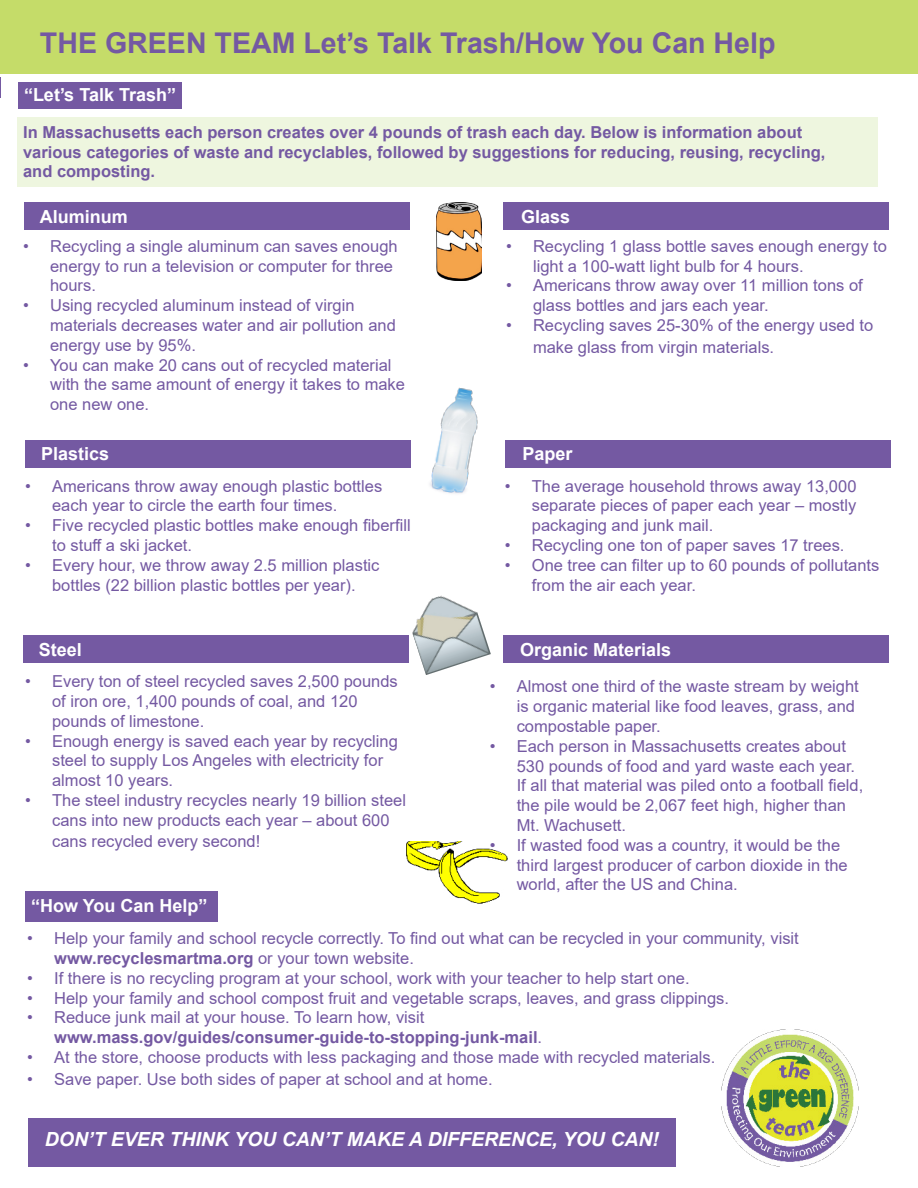
<style>
.page{position:relative;width:918px;height:1188px;background:#fff}
.page>*{position:absolute;margin:0;border:0;box-sizing:border-box;transform-origin:0 0}
.t1{font:700 28.5px "Arial";color:#7459a2}
.t2{font:italic 700 19.5px "Arial";color:#fff}
.t3{font:700 18px "Arial";color:#fff}
.t4{font:16.5px/19.8px "Arial";color:#7459a2}
.t5{font:700 16.5px/19.8px "Arial";color:#7459a2}
.s1{font-weight:700}
.s2{font-weight:400}
</style>
<div class="page">
<img style="left:404px;top:595px;width:87px;height:80px">
<div style="left:0;top:0;width:918px;height:73px;background:#c5dc69"></div>
<svg style="left:0;top:77px;width:1px;height:21px"></svg>
<div style="left:18px;top:82px;width:164px;height:27px;background:#7459a2"></div>
<div style="left:17px;top:117px;width:861px;height:69px;background:#eef6df"></div>
<div style="left:24px;top:203px;width:386px;height:27px;background:#7459a2"></div>
<div style="left:504px;top:203px;width:385px;height:27px;background:#7459a2"></div>
<div style="left:25px;top:440px;width:386px;height:27px;background:#7459a2"></div>
<div style="left:505px;top:440px;width:385px;height:27px;background:#7459a2"></div>
<div style="left:23px;top:636px;width:385px;height:27px;background:#7459a2"></div>
<div style="left:504px;top:636px;width:385px;height:27px;background:#7459a2"></div>
<div style="left:25px;top:892px;width:193px;height:30px;background:#7459a2"></div>
<div style="left:28px;top:1118px;width:647px;height:48px;background:#7459a2"></div>
<img style="left:722px;top:1030px;width:136px;height:136px">
<img style="left:407px;top:842px;width:101px;height:62px">
<img style="left:394px;top:387px;width:130px;height:107px">
<img style="left:436px;top:203px;width:46px;height:78px">
<h1 class="t1" style="left:40px;top:23px;width:737px">THE GREEN TEAM Let’s Talk Trash/How You Can Help</h1>
<p class="t3" style="left:24px;top:82px;width:154px">“Let’s Talk Trash”</p>
<p class="t5" style="left:23px;top:122px;width:804px">In Massachusetts each person creates over 4 pounds of trash each day. Below is information about various categories of waste and recyclables, followed by suggestions for reducing, reusing, recycling, and composting.</p>
<p class="t3" style="left:40px;top:204px;width:90px">Aluminum</p>
<p class="t3" style="left:521px;top:204px;width:51px">Glass</p>
<p class="t4" style="left:50px;top:236px;width:349px;text-indent:-27px">• Recycling a single aluminum can saves enough energy to run a television or computer for three hours.</p>
<p class="t4" style="left:50px;top:295px;width:347px;text-indent:-27px">• Using recycled aluminum instead of virgin materials decreases water and air pollution and energy use by 95%.</p>
<p class="t4" style="left:50px;top:355px;width:356px;text-indent:-27px">• You can make 20 cans out of recycled material with the same amount of energy it takes to make one new one.</p>
<p class="t4" style="left:533px;top:236px;width:356px;text-indent:-27px">• Recycling 1 glass bottle saves enough energy to light a 100-watt light bulb for 4 hours.</p>
<p class="t4" style="left:533px;top:276px;width:331px;text-indent:-27px">• Americans throw away over 11 million tons of glass bottles and jars each year.</p>
<p class="t4" style="left:533px;top:314px;width:342px;line-height:21.6px;text-indent:-27px">• Recycling saves 25-30% of the energy used to make glass from virgin materials.</p>
<p class="t3" style="left:41px;top:441px;width:70px">Plastics</p>
<p class="t3" style="left:522px;top:441px;width:52px">Paper</p>
<p class="t4" style="left:52px;top:476px;width:332px;text-indent:-27px">• Americans throw away enough plastic bottles each year to circle the earth four times.</p>
<p class="t4" style="left:52px;top:515px;width:360px;text-indent:-27px">• Five recycled plastic bottles make enough fiberfill to stuff a ski jacket.</p>
<p class="t4" style="left:25px;top:555px;width:356px;text-align:center">• Every hour, we throw away 2.5 million plastic bottles (22 billion plastic bottles per year).</p>
<p class="t4" style="left:532px;top:476px;width:326px;text-align:justify;text-indent:-27px">• The average household throws away 13,000 separate pieces of paper each year – mostly packaging and junk mail.</p>
<p class="t4" style="left:505px;top:535px;width:341px">• Recycling one ton of paper saves 17 trees.</p>
<p class="t4" style="left:532px;top:555px;width:349px;text-indent:-27px">• One tree can filter up to 60 pounds of pollutants from the air each year.</p>
<p class="t3" style="left:39px;top:637px;width:45px">Steel</p>
<p class="t3" style="left:520px;top:637px;width:153px">Organic Materials</p>
<p class="t4" style="left:52px;top:671px;width:347px;text-indent:-27px">• Every ton of steel recycled saves 2,500 pounds of iron ore, 1,400 pounds of coal, and 120 pounds of limestone.</p>
<p class="t4" style="left:52px;top:731px;width:347px;text-indent:-27px">• Enough energy is saved each year by recycling steel to supply Los Angeles with electricity for almost 10 years.</p>
<p class="t4" style="left:52px;top:790px;width:355px;text-indent:-27px">• The steel industry recycles nearly 19 billion steel cans into new products each year – about 600</p>
<p class="t4" style="left:52px;top:832px;width:210px">cans recycled every second!</p>
<p class="t4" style="left:517px;top:677px;width:344px;text-indent:-27px">• Almost one third of the waste stream by weight is organic material like food leaves, grass, and compostable paper.</p>
<p class="t4" style="left:517px;top:736px;width:348px;text-indent:-27px">• Each person in Massachusetts creates about 530 pounds of food and yard waste each year.<br>If all that material was piled onto a football field, the pile would be 2,067 feet high, higher than Mt. Wachusett.</p>
<p class="t4" style="left:517px;top:835px;width:333px;text-indent:-27px">• If wasted food was a country, it would be the third largest producer of carbon dioxide in the world, after the US and China.</p>
<p class="t4" style="left:54px;top:928px;width:746px;text-indent:-27px">• Help your family and school recycle correctly. To find out what can be recycled in your community, visit <span class="s1">www.recyclesmartma.org</span> or your town website.</p>
<p class="t4" style="left:27px;top:968px;width:664px">• If there is no recycling program at your school, work with your teacher to help start one.</p>
<p class="t4" style="left:27px;top:988px;width:703px">• Help your family and school compost fruit and vegetable scraps, leaves, and grass clippings.</p>
<p class="t5" style="left:54px;top:1008px;width:490px;text-indent:-27px"><span class="s2">• Reduce junk mail at your house. To learn how, visit </span>www.mass.gov/guides/consumer-guide-to-stopping-junk-mail<span class="s2">.</span></p>
<p class="t4" style="left:27px;top:1047px;width:690px">• At the store, choose products with less packaging and those made with recycled materials.</p>
<p class="t4" style="left:27px;top:1069px;width:467px">• Save paper. Use both sides of paper at school and at home.</p>
<p class="t3" style="left:31px;top:893px;width:178px">“How You Can Help”</p>
<p class="t2" style="left:45px;top:1126px;width:616px">DON’T EVER THINK YOU CAN’T MAKE A DIFFERENCE, YOU CAN!</p>
</div>
